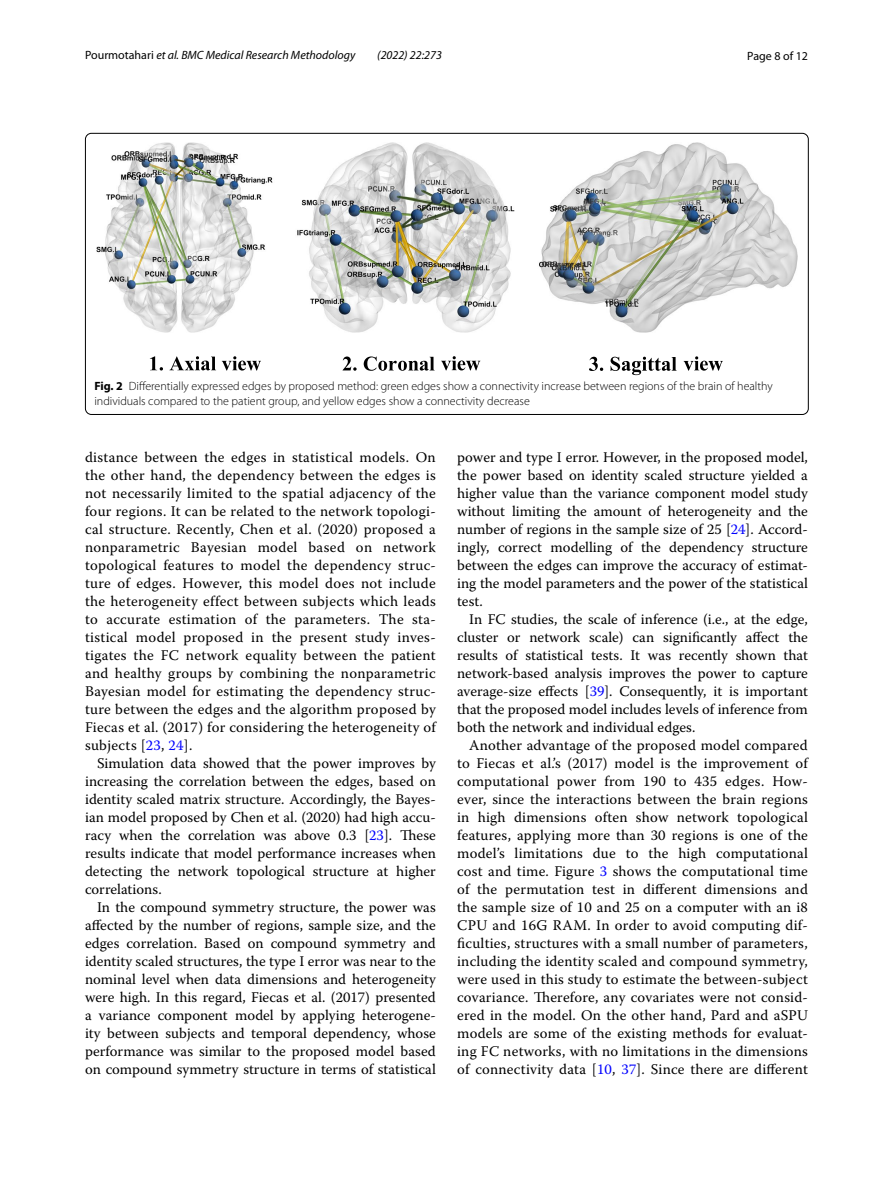
<style>
.page{position:relative;width:893px;height:1187px;background:#fff}
.page>*{position:absolute;margin:0;border:0;box-sizing:border-box;transform-origin:0 0}
.t1{font:14.7px/18px "Warnock Pro";color:#000;text-align:justify}
.t2{font:300 12px/15px "Myriad Pro";color:#000}
.t3{font:italic 12px "Myriad Pro";color:#000}
.t4{font:12px "Myriad Pro";color:#000}
.s1{font-style:normal}
.s2{font-weight:700}
.s3{color:#00f}
</style>
<div class="page">
<svg style="left:150px;top:356px;width:573px;height:19px"></svg>
<img style="left:97px;top:142px;width:700px;height:190px">
<p class="t3" style="left:85px;top:48px;width:272px"><span class="s1">Pourmotahari</span> et al. BMC Medical Research Methodology</p>
<p class="t3" style="left:377px;top:48px;width:66px">(2022) 22:273</p>
<p class="t4" style="left:747px;top:48px;width:62px">Page 8 of 12</p>
<p class="t2" style="left:94px;top:379px;width:680px"><span class="s2">Fig. 2</span> Differentially expressed edges by proposed method: green edges show a connectivity increase between regions of the brain of healthy individuals compared to the patient group, and yellow edges show a connectivity decrease</p>
<p class="t1" style="left:85px;top:447px;width:352px">distance between the edges in statistical models. On the other hand, the dependency between the edges is not necessarily limited to the spatial adjacency of the four regions. It can be related to the network topologi&shy;cal structure. Recently, Chen et al. (2020) proposed a nonparametric Bayesian model based on network topological features to model the dependency struc&shy;ture of edges. However, this model does not include the heterogeneity effect between subjects which leads to accurate estimation of the parameters. The sta&shy;tistical model proposed in the present study inves&shy;tigates the FC network equality between the patient and healthy groups by combining the nonparametric Bayesian model for estimating the dependency struc&shy;ture between the edges and the algorithm proposed by Fiecas et al. (2017) for considering the heterogeneity of subjects [<span class="s3">23</span>, <span class="s3">24</span>].</p>
<p class="t1" style="left:85px;top:753px;width:352px;text-indent:12px">Simulation data showed that the power improves by increasing the correlation between the edges, based on identity scaled matrix structure. Accordingly, the Bayes&shy;ian model proposed by Chen et al. (2020) had high accu&shy;racy when the correlation was above 0.3 [<span class="s3">23</span>]. These results indicate that model performance increases when detecting the network topological structure at higher correlations.</p>
<p class="t1" style="left:85px;top:897px;width:352px;text-indent:12px">In the compound symmetry structure, the power was affected by the number of regions, sample size, and the edges correlation. Based on compound symmetry and identity scaled structures, the type I error was near to the nominal level when data dimensions and heterogeneity were high. In this regard, Fiecas et al. (2017) presented a variance component model by applying heterogene&shy;ity between subjects and temporal dependency, whose performance was similar to the proposed model based on compound symmetry structure in terms of statistical</p>
<p class="t1" style="left:457px;top:447px;width:352px">power and type I error. However, in the proposed model, the power based on identity scaled structure yielded a higher value than the variance component model study without limiting the amount of heterogeneity and the number of regions in the sample size of 25 [<span class="s3">24</span>]. Accord&shy;ingly, correct modelling of the dependency structure between the edges can improve the accuracy of estimat&shy;ing the model parameters and the power of the statistical test.</p>
<p class="t1" style="left:457px;top:609px;width:352px;text-indent:12px">In FC studies, the scale of inference (i.e., at the edge, cluster or network scale) can significantly affect the results of statistical tests. It was recently shown that network-based analysis improves the power to capture average-size effects [<span class="s3">39</span>]. Consequently, it is important that the proposed model includes levels of inference from both the network and individual edges.</p>
<p class="t1" style="left:457px;top:735px;width:352px;text-indent:12px">Another advantage of the proposed model compared to Fiecas et al.’s (2017) model is the improvement of computational power from 190 to 435 edges. How&shy;ever, since the interactions between the brain regions in high dimensions often show network topological features, applying more than 30 regions is one of the model’s limitations due to the high computational cost and time. Figure <span class="s3">3</span> shows the computational time of the permutation test in different dimensions and the sample size of 10 and 25 on a computer with an i8<br>CPU and 16G RAM. In order to avoid computing dif&shy;ficulties, structures with a small number of parameters, including the identity scaled and compound symmetry, were used in this study to estimate the between-subject covariance. Therefore, any covariates were not consid&shy;ered in the model. On the other hand, Pard and aSPU models are some of the existing methods for evaluat&shy;ing FC networks, with no limitations in the dimensions of connectivity data [<span class="s3">10</span>, <span class="s3">37</span>]. Since there are different</p>
</div>
